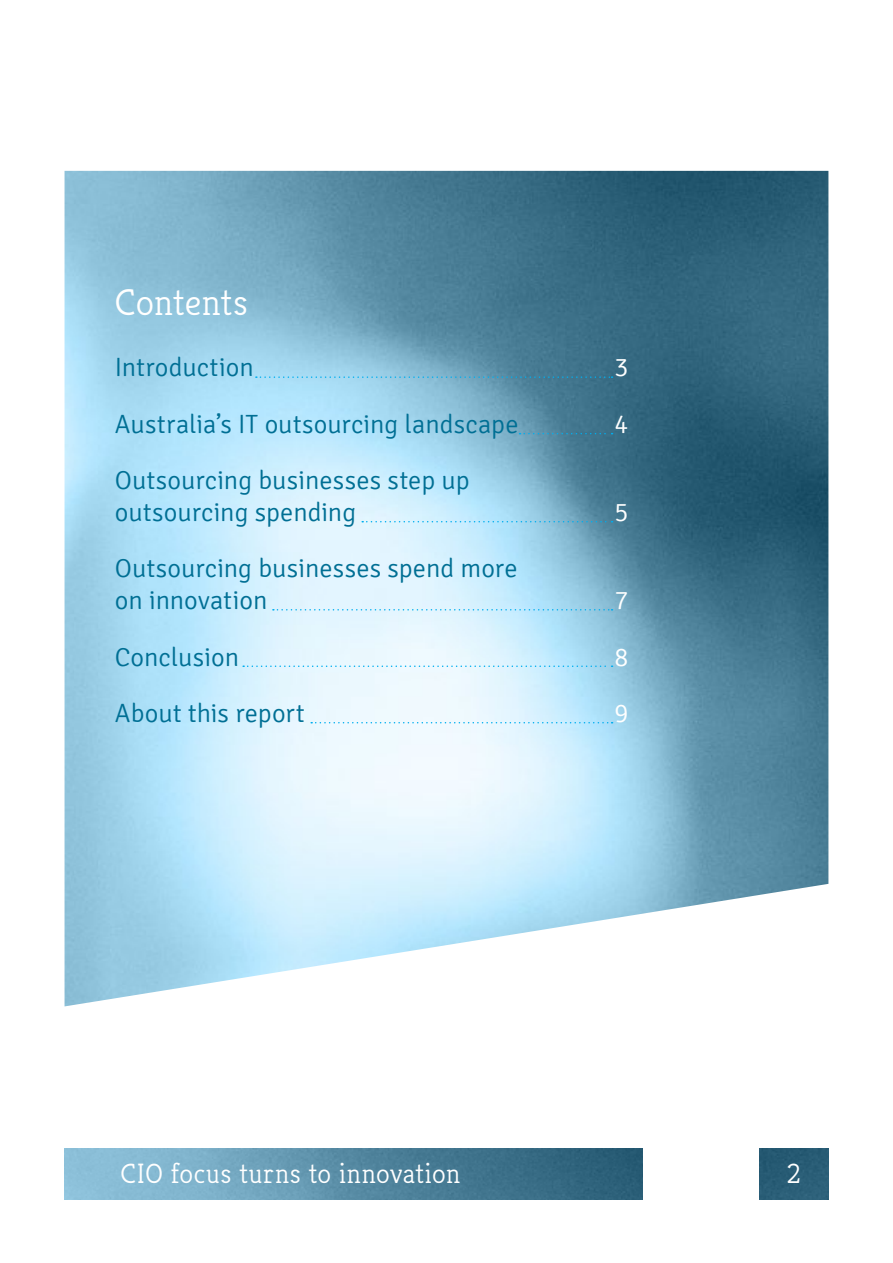
<style>
.page{position:relative;width:893px;height:1263px;background:#fff}
.page>*{position:absolute;margin:0;border:0;box-sizing:border-box;transform-origin:0 0}
.t1{font:300 37.5px "Kreon";letter-spacing:.005em;color:#fff}
.t2{font:300 28.05px "Kreon";letter-spacing:.02em;color:#fff}
.t3{font:300 26.25px/31.7px "Signika";color:#006f94}
.t4{font:300 26.25px "Signika";color:#fff}
</style>
<div class="page">
<div style="left:760px;top:1148px;width:68px;height:51px;background:#285c75"></div>
<img style="left:65px;top:1148px;width:577px;height:51px">
<img style="left:65px;top:171px;width:763px;height:835px">
<svg style="left:256px;top:376px;width:357px;height:2px"></svg>
<svg style="left:519px;top:433px;width:94px;height:1px"></svg>
<svg style="left:362px;top:521px;width:251px;height:1px"></svg>
<svg style="left:273px;top:609px;width:340px;height:1px"></svg>
<svg style="left:243px;top:665px;width:370px;height:2px"></svg>
<svg style="left:311px;top:722px;width:302px;height:1px"></svg>
<h1 class="t1" style="left:115px;top:281px;width:135px">Contents</h1>
<p class="t3" style="left:115px;top:352px;width:141px">Introduction</p>
<p class="t4" style="left:614px;top:353px;width:15px">3</p>
<p class="t3" style="left:115px;top:409px;width:405px">Australia’s IT outsourcing landscape</p>
<p class="t4" style="left:614px;top:410px;width:15px">4</p>
<p class="t3" style="left:115px;top:465px;width:356px">Outsourcing businesses step up outsourcing spending</p>
<p class="t4" style="left:614px;top:498px;width:15px">5</p>
<p class="t3" style="left:115px;top:553px;width:404px">Outsourcing businesses spend more on innovation</p>
<p class="t4" style="left:614px;top:586px;width:15px">7</p>
<p class="t3" style="left:115px;top:641px;width:126px">Conclusion</p>
<p class="t4" style="left:614px;top:642px;width:15px">8</p>
<p class="t3" style="left:115px;top:698px;width:191px">About this report</p>
<p class="t4" style="left:614px;top:699px;width:15px">9</p>
<p class="t2" style="left:120px;top:1157px;width:341px">CIO focus turns to innovation</p>
<p class="t2" style="left:787px;top:1157px;width:16px">2</p>
</div>
